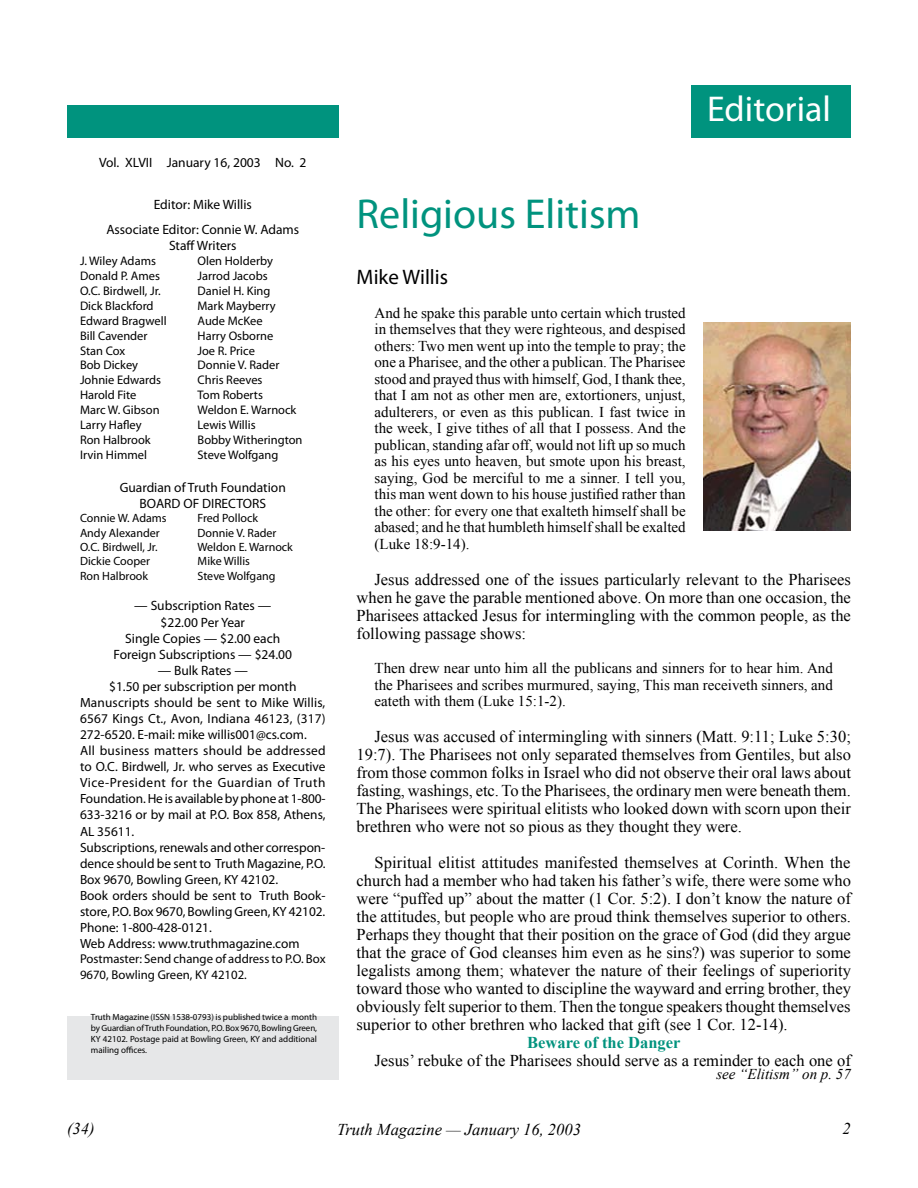
<style>
.page{position:relative;width:918px;height:1188px;background:#fff}
.page>*{position:absolute;margin:0;border:0;box-sizing:border-box;transform-origin:0 0}
.t1{font:42px "Myriad Pro";color:#00937e}
.t2{font:36px "Myriad Pro";color:#fff}
.t3{font:21px "Myriad Pro";color:#000}
.t4{font:16.5px/18px "Times New Roman";color:#000;text-align:justify}
.t5{font:italic 16.5px "Times New Roman";color:#000}
.t6{font:700 16.5px "Times New Roman";color:#00937e}
.t7{font:15px/16.5px "Times New Roman";color:#000;text-align:justify}
.t8{font:italic 15px "Times New Roman";color:#000}
.t9{font:13.5px/16.2px "Myriad Pro";color:#000;text-align:center}
.t10{font:13.35px/16px "Myriad Pro";color:#000}
.t11{font:12.75px/16.2px "Myriad Pro";color:#000}
.t12{font:12.45px "Myriad Pro";color:#000}
.t13{font:12px "Myriad Pro";color:#000}
.t14{font:9px/10.8px "Myriad Pro";color:#000;text-align:justify}
</style>
<div class="page">
<div style="left:691px;top:85px;width:160px;height:53px;background:#00937e"></div>
<div style="left:67px;top:105px;width:272px;height:33px;background:#00937e"></div>
<div style="left:67px;top:1017px;width:272px;height:63px;background:#e6e7e8"></div>
<img style="left:704px;top:322px;width:147px;height:209px">
<p class="t9" style="left:99px;top:154px;width:209px">Vol. XLVII January 16, 2003 No. 2</p>
<p class="t9" style="left:106px;top:191px;width:194px;line-height:25.2px">Editor: Mike Willis<br>Associate Editor: Connie W. Adams</p>
<p class="t9" style="left:169px;top:237px;width:69px">Staff Writers</p>
<p class="t12" style="left:80px;top:253px;width:77px">J. Wiley Adams</p>
<p class="t12" style="left:198px;top:253px;width:77px">Olen Holderby</p>
<p class="t12" style="left:80px;top:268px;width:81px">Donald P. Ames</p>
<p class="t12" style="left:198px;top:268px;width:72px">Jarrod Jacobs</p>
<p class="t12" style="left:80px;top:283px;width:82px">O.C. Birdwell, Jr.</p>
<p class="t12" style="left:198px;top:283px;width:74px">Daniel H. King</p>
<p class="t12" style="left:80px;top:298px;width:75px">Dick Blackford</p>
<p class="t12" style="left:198px;top:298px;width:80px">Mark Mayberry</p>
<p class="t12" style="left:80px;top:313px;width:88px">Edward Bragwell</p>
<p class="t12" style="left:198px;top:313px;width:67px">Aude McKee</p>
<p class="t12" style="left:80px;top:328px;width:69px">Bill Cavender</p>
<p class="t12" style="left:198px;top:328px;width:77px">Harry Osborne</p>
<p class="t12" style="left:80px;top:343px;width:47px">Stan Cox</p>
<p class="t12" style="left:198px;top:343px;width:59px">Joe R. Price</p>
<p class="t12" style="left:80px;top:358px;width:60px">Bob Dickey</p>
<p class="t12" style="left:198px;top:358px;width:83px">Donnie V. Rader</p>
<p class="t12" style="left:80px;top:373px;width:83px">Johnie Edwards</p>
<p class="t12" style="left:198px;top:373px;width:66px">Chris Reeves</p>
<p class="t12" style="left:80px;top:388px;width:58px">Harold Fite</p>
<p class="t12" style="left:198px;top:388px;width:67px">Tom Roberts</p>
<p class="t12" style="left:80px;top:402px;width:81px">Marc W. Gibson</p>
<p class="t12" style="left:198px;top:402px;width:100px">Weldon E. Warnock</p>
<p class="t12" style="left:80px;top:417px;width:63px">Larry Hafley</p>
<p class="t12" style="left:198px;top:417px;width:60px">Lewis Willis</p>
<p class="t12" style="left:80px;top:432px;width:72px">Ron Halbrook</p>
<p class="t12" style="left:198px;top:432px;width:106px">Bobby Witherington</p>
<p class="t12" style="left:80px;top:447px;width:69px">Irvin Himmel</p>
<p class="t12" style="left:198px;top:447px;width:82px">Steve Wolfgang</p>
<p class="t9" style="left:120px;top:479px;width:168px">Guardian of Truth Foundation<br>BOARD OF DIRECTORS</p>
<p class="t13" style="left:80px;top:511px;width:88px">Connie W. Adams</p>
<p class="t13" style="left:198px;top:511px;width:62px">Fred Pollock</p>
<p class="t13" style="left:80px;top:525px;width:81px">Andy Alexander</p>
<p class="t13" style="left:198px;top:525px;width:81px">Donnie V. Rader</p>
<p class="t13" style="left:80px;top:540px;width:79px">O.C. Birdwell, Jr.</p>
<p class="t13" style="left:198px;top:540px;width:97px">Weldon E. Warnock</p>
<p class="t13" style="left:80px;top:554px;width:72px">Dickie Cooper</p>
<p class="t13" style="left:198px;top:554px;width:54px">Mike Willis</p>
<p class="t13" style="left:80px;top:568px;width:70px">Ron Halbrook</p>
<p class="t13" style="left:198px;top:568px;width:79px">Steve Wolfgang</p>
<p class="t9" style="left:114px;top:597px;width:180px">— Subscription Rates —<br>$22.00 Per Year<br>Single Copies — $2.00 each<br>Foreign Subscriptions — $24.00</p>
<p class="t9" style="left:109px;top:662px;width:189px">— Bulk Rates —<br>$1.50 per subscription per month</p>
<p class="t10" style="left:80px;top:695px;width:247px">Manuscripts should be sent to Mike Willis, 6567 Kings Ct., Avon, Indiana 46123, (317)<br>272-6520. E-mail: mike willis001@cs.com.<br>All business matters should be addressed to O.C. Birdwell, Jr. who serves as Executive Vice-President for the Guardian of Truth Foundation. He is available by phone at 1-800- 633-3216 or by mail at P.O. Box 858, Athens, AL 35611.<br>Subscriptions, renewals and other correspon&shy;dence should be sent to Truth Magazine, P.O.<br>Box 9670, Bowling Green, KY 42102.<br>Book orders should be sent to Truth Book&shy;store, P.O. Box 9670, Bowling Green, KY 42102.<br>Phone: 1-800-428-0121.<br>Web Address: www.truthmagazine.com</p>
<p class="t11" style="left:80px;top:950px;width:247px">Postmaster: Send change of address to P.O. Box<br>9670, Bowling Green, KY 42102.</p>
<p class="t14" style="left:91px;top:1012px;width:228px">Truth Magazine (ISSN 1538-0793) is published twice a month by Guardian of Truth Foundation, P.O. Box 9670, Bowling Green, KY 42102. Postage paid at Bowling Green, KY and additional mailing offices.</p>
<h2 class="t2" style="left:707px;top:87px;width:125px">Editorial</h2>
<h1 class="t1" style="left:357px;top:188px;width:286px">Religious Elitism</h1>
<p class="t3" style="left:357px;top:264px;width:93px">Mike Willis</p>
<p class="t7" style="left:375px;top:305px;width:313px">And he spake this parable unto certain which trusted in themselves that they were righteous, and despised others: Two men went up into the temple to pray; the one a Pharisee, and the other a publican. The Pharisee stood and prayed thus with himself, God, I thank thee, that I am not as other men are, extortioners, unjust, adulterers, or even as this publican. I fast twice in the week, I give tithes of all that I possess. And the publican, standing afar off, would not lift up so much as his eyes unto heaven, but smote upon his breast, saying, God be merciful to me a sinner. I tell you, this man went down to his house justified rather than the other: for every one that exalteth himself shall be abased; and he that humbleth himself shall be exalted (Luke 18:9-14).</p>
<p class="t4" style="left:357px;top:570px;width:496px;text-indent:18px">Jesus addressed one of the issues particularly relevant to the Pharisees when he gave the parable mentioned above. On more than one occasion, the Pharisees attacked Jesus for intermingling with the common people, as the following passage shows:</p>
<p class="t7" style="left:375px;top:660px;width:460px">Then drew near unto him all the publicans and sinners for to hear him. And the Pharisees and scribes murmured, saying, This man receiveth sinners, and eateth with them (Luke 15:1-2).</p>
<p class="t4" style="left:357px;top:727px;width:496px;text-indent:18px">Jesus was accused of intermingling with sinners (Matt. 9:11; Luke 5:30; 19:7). The Pharisees not only separated themselves from Gentiles, but also from those common folks in Israel who did not observe their oral laws about fasting, washings, etc. To the Pharisees, the ordinary men were beneath them.<br>The Pharisees were spiritual elitists who looked down with scorn upon their brethren who were not so pious as they thought they were.</p>
<p class="t4" style="left:357px;top:853px;width:496px;text-indent:18px">Spiritual elitist attitudes manifested themselves at Corinth. When the church had a member who had taken his father’s wife, there were some who were “puffed up” about the matter (1 Cor. 5:2). I don’t know the nature of the attitudes, but people who are proud think themselves superior to others.<br>Perhaps they thought that their position on the grace of God (did they argue that the grace of God cleanses him even as he sins?) was superior to some legalists among them; whatever the nature of their feelings of superiority toward those who wanted to discipline the wayward and erring brother, they obviously felt superior to them. Then the tongue speakers thought themselves superior to other brethren who lacked that gift (see 1 Cor. 12-14).</p>
<p class="t6" style="left:527px;top:1031px;width:155px">Beware of the Danger</p>
<p class="t4" style="left:375px;top:1051px;width:478px">Jesus’ rebuke of the Pharisees should serve as a reminder to each one of</p>
<p class="t8" style="left:716px;top:1064px;width:136px">see “Elitism” on p. 57</p>
<p class="t5" style="left:67px;top:1117px;width:29px">(34)</p>
<p class="t5" style="left:337px;top:1118px;width:245px">Truth Magazine — January 16, 2003</p>
<p class="t5" style="left:842px;top:1117px;width:10px">2</p>
</div>
